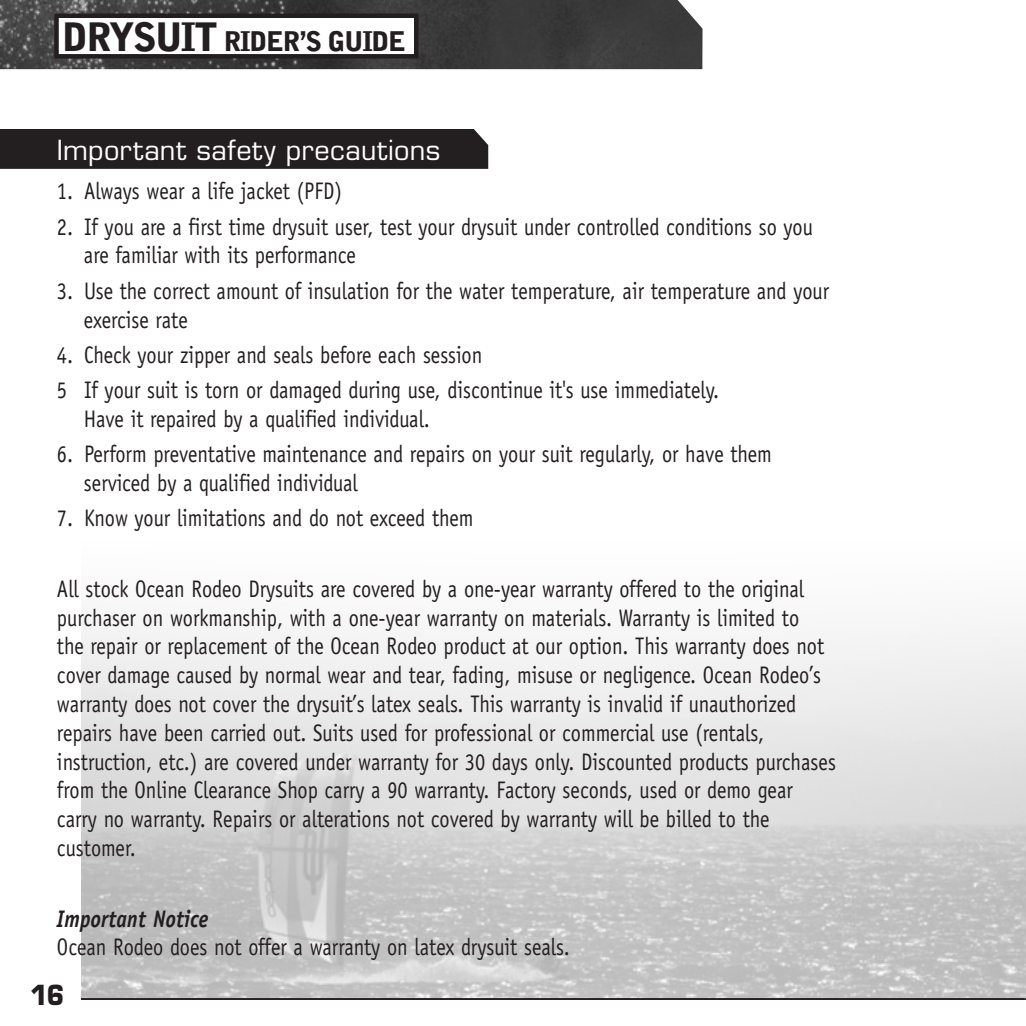
<style>
.page{position:relative;width:1026px;height:1026px;background:#fff}
.page>*{position:absolute;margin:0;border:0;box-sizing:border-box;transform-origin:0 0}
.Subhead{font:27px "Eurostile";letter-spacing:.02em;color:#fff}
.t1{font:900 27px "Bell Gothic Std";letter-spacing:-.05em;color:#231f20}
.t2{font:700 27px "Eurostile";color:#231f20;scale:.9 1}
.Bodytext{font:24px/28.8px "Officina Sans";color:#231f20;scale:.85 1}
.s1{font-size:39px}
.s2{font-weight:700;font-style:italic}
</style>
<div class="page">
<img style="left:0;top:0;width:703px;height:69px">
<div style="left:57px;top:16px;width:359px;height:40px;background:#fff"></div>
<div style="left:54px;top:14px;width:364px;height:45px;border:4px solid #231f20"></div>
<img style="left:81px;top:620px;width:945px;height:378px">
<div style="left:0;top:129px;width:488px;height:40px;background:#231f20"></div>
<hr style="left:81px;top:998px;width:945px;height:2px;background:#231f20">
<p class="t1" style="left:62px;top:26px;width:345px"><span class="s1">DRYSUIT</span> RIDER’S GUIDE</p>
<p class="Subhead" style="left:57px;top:134px;width:385px">Important safety precautions</p>
<p class="Bodytext" style="left:57px;top:177px;width:337px">1. Always wear a life jacket (PFD)</p>
<p class="Bodytext" style="left:84px;top:212px;width:859px;text-indent:-27px">2. If you are a first time drysuit user, test your drysuit under controlled conditions so you are familiar with its performance</p>
<p class="Bodytext" style="left:84px;top:276px;width:878px;text-indent:-27px">3. Use the correct amount of insulation for the water temperature, air temperature and your exercise rate</p>
<p class="Bodytext" style="left:57px;top:340px;width:502px">4. Check your zipper and seals before each session</p>
<p class="Bodytext" style="left:84px;top:376px;width:749px;text-indent:-27px">5 If your suit is torn or damaged during use, discontinue it's use immediately.<br>Have it repaired by a qualified individual.</p>
<p class="Bodytext" style="left:84px;top:440px;width:811px;text-indent:-27px">6. Perform preventative maintenance and repairs on your suit regularly, or have them serviced by a qualified individual</p>
<p class="Bodytext" style="left:57px;top:504px;width:492px">7. Know your limitations and do not exceed them</p>
<p class="Bodytext" style="left:57px;top:574px;width:918px">All stock Ocean Rodeo Drysuits are covered by a one-year warranty offered to the original purchaser on workmanship, with a one-year warranty on materials. Warranty is limited to<br>the repair or replacement of the Ocean Rodeo product at our option. This warranty does not cover damage caused by normal wear and tear, fading, misuse or negligence. Ocean Rodeo’s warranty does not cover the drysuit’s latex seals. This warranty is invalid if unauthorized repairs have been carried out. Suits used for professional or commercial use (rentals, instruction, etc.) are covered under warranty for 30 days only. Discounted products purchases from the Online Clearance Shop carry a 90 warranty. Factory seconds, used or demo gear carry no warranty. Repairs or alterations not covered by warranty will be billed to the customer.</p>
<p class="Bodytext" style="left:57px;top:904px;width:605px"><span class="s2">Important Notice<br></span>Ocean Rodeo does not offer a warranty on latex drysuit seals.</p>
<p class="t2" style="left:30px;top:978px;width:40px">16</p>
</div>
